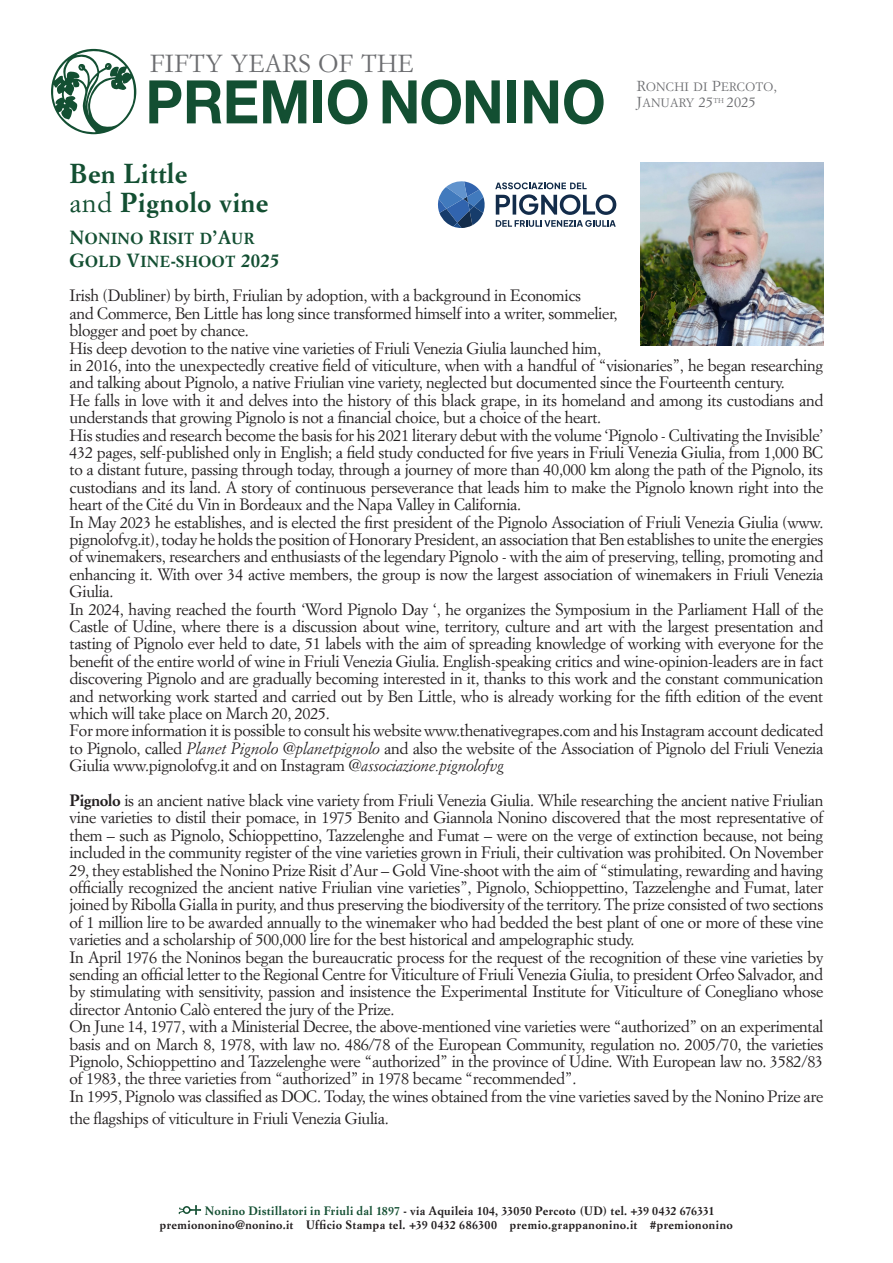
<style>
.page{position:relative;width:893px;height:1263px;background:#fff}
.page>*{position:absolute;margin:0;border:0;box-sizing:border-box;transform-origin:0 0}
.t1{font:700 27px "Simoncini Garamond Std";letter-spacing:.02em;color:#134f32}
.Normale{font:24.3px "Simoncini Garamond Std";letter-spacing:.02em;color:#6c6d70}
.t2{font:16.2px/17.4px "Simoncini Garamond Std";letter-spacing:-.02em;color:#231f20;text-align:justify}
.t3{font:15.75px "Simoncini Garamond Std Bold SC840";letter-spacing:.025em;color:#134f32}
.Normale-2{font:14.25px "Simoncini Garamond Std SC840";letter-spacing:.02em;color:#6c6d70}
.t4{font:700 12px "Simoncini Garamond Std";letter-spacing:.03em;color:#231f20}
.Normale-3{font:12px "Simoncini Garamond Std SC840";letter-spacing:.025em;color:#6c6d70}
.s1{font-size:14.25px}
.s2{font-size:12px}
.s3{font-weight:400}
.s4{font-size:18.75px}
.s5{font-style:italic}
.s6{font-weight:700}
.s7{color:#134f32}
</style>
<div class="page">
<svg style="left:178px;top:1205px;width:23px;height:10px"></svg>
<svg style="left:495px;top:182px;width:121px;height:45px"></svg>
<svg style="left:438px;top:181px;width:47px;height:47px"></svg>
<img style="left:640px;top:163px;width:183px;height:183px">
<svg style="left:51px;top:49px;width:85px;height:85px"></svg>
<svg style="left:149px;top:80px;width:32px;height:43px"></svg>
<svg style="left:187px;top:80px;width:34px;height:43px"></svg>
<svg style="left:227px;top:80px;width:30px;height:43px"></svg>
<svg style="left:263px;top:80px;width:43px;height:43px"></svg>
<div style="left:313px;top:80px;width:9px;height:43px;background:#134f32"></div>
<svg style="left:328px;top:79px;width:39px;height:45px"></svg>
<svg style="left:383px;top:79px;width:117px;height:45px"></svg>
<div style="left:508px;top:80px;width:8px;height:43px;background:#134f32"></div>
<svg style="left:524px;top:80px;width:34px;height:43px"></svg>
<svg style="left:564px;top:79px;width:40px;height:45px"></svg>
<p class="Normale" style="left:150px;top:49px;width:265px">FIFTY YEARS OF THE</p>
<p class="Normale-3" style="left:637px;top:80px;width:142px"><span class="s1">R</span>ONCHI DI <span class="s1">P</span>ERCOTO<span class="s1">,</span></p>
<p class="Normale-2" style="left:637px;top:94px;width:121px">J<span class="s2">ANUARY</span> 25<sup>TH</sup> 2025</p>
<p class="t1" style="left:70px;top:157px;width:119px">Ben Little</p>
<p class="t1" style="left:70px;top:185px;width:200px"><span class="s3">and</span> Pignolo vine</p>
<p class="t3" style="left:70px;top:229px;width:186px"><span class="s4">N</span>ONINO <span class="s4">R</span>ISIT D<span class="s4">’A</span>UR</p>
<p class="t3" style="left:70px;top:251px;width:211px"><span class="s4">G</span>OLD <span class="s4">V</span>INE<span class="s4">-</span>SHOOT <span class="s4">2025</span></p>
<p class="t2" style="left:70px;top:287px;width:513px">Irish (Dubliner) by birth, Friulian by adoption, with a background in Economics</p>
<p class="t2" style="left:70px;top:304px;width:549px">and Commerce, Ben Little has long since transformed himself into a writer, sommelier,</p>
<p class="t2" style="left:70px;top:321px;width:181px">blogger and poet by chance.</p>
<p class="t2" style="left:70px;top:339px;width:533px">His deep devotion to the native vine varieties of Friuli Venezia Giulia launched him,</p>
<p class="t2" style="left:70px;top:356px;width:755px">in 2016, into the unexpectedly creative field of viticulture, when with a handful of “visionaries”, he began researching and talking about Pignolo, a native Friulian vine variety, neglected but documented since the Fourteenth century.</p>
<p class="t2" style="left:70px;top:391px;width:755px">He falls in love with it and delves into the history of this black grape, in its homeland and among its custodians and understands that growing Pignolo is not a financial choice, but a choice of the heart.</p>
<p class="t2" style="left:70px;top:426px;width:755px">His studies and research become the basis for his 2021 literary debut with the volume ‘Pignolo - Cultivating the Invisible’ 432 pages, self-published only in English; a field study conducted for five years in Friuli Venezia Giulia, from 1,000 BC to a distant future, passing through today, through a journey of more than 40,000 km along the path of the Pignolo, its custodians and its land. A story of continuous perseverance that leads him to make the Pignolo known right into the heart of the Cité du Vin in Bordeaux and the Napa Valley in California.</p>
<p class="t2" style="left:70px;top:513px;width:755px">In May 2023 he establishes, and is elected the first president of the Pignolo Association of Friuli Venezia Giulia (www. pignolofvg.it), today he holds the position of Honorary President, an association that Ben establishes to unite the energies of winemakers, researchers and enthusiasts of the legendary Pignolo - with the aim of preserving, telling, promoting and enhancing it. With over 34 active members, the group is now the largest association of winemakers in Friuli Venezia Giulia.</p>
<p class="t2" style="left:70px;top:600px;width:755px">In 2024, having reached the fourth ‘Word Pignolo Day ‘, he organizes the Symposium in the Parliament Hall of the Castle of Udine, where there is a discussion about wine, territory, culture and art with the largest presentation and tasting of Pignolo ever held to date, 51 labels with the aim of spreading knowledge of working with everyone for the benefit of the entire world of wine in Friuli Venezia Giulia. English-speaking critics and wine-opinion-leaders are in fact discovering Pignolo and are gradually becoming interested in it, thanks to this work and the constant communication and networking work started and carried out by Ben Little, who is already working for the fifth edition of the event which will take place on March 20, 2025.</p>
<p class="t2" style="left:70px;top:722px;width:755px">For more information it is possible to consult his website www.thenativegrapes.com and his Instagram account dedicated to Pignolo, called <span class="s5">Planet Pignolo @planetpignolo</span> and also the website of the Association of Pignolo del Friuli Venezia Giulia www.pignolofvg.it and on Instagram <span class="s5">@associazione.pignolofvg</span></p>
<p class="t2" style="left:70px;top:791px;width:755px"><span class="s6">Pignolo</span> is an ancient native black vine variety from Friuli Venezia Giulia. While researching the ancient native Friulian vine varieties to distil their pomace, in 1975 Benito and Giannola Nonino discovered that the most representative of them – such as Pignolo, Schioppettino, Tazzelenghe and Fumat – were on the verge of extinction because, not being included in the community register of the vine varieties grown in Friuli, their cultivation was prohibited. On November 29, they established the Nonino Prize Risit d’Aur – Gold Vine-shoot with the aim of “stimulating, rewarding and having officially recognized the ancient native Friulian vine varieties”, Pignolo, Schioppettino, Tazzelenghe and Fumat, later joined by Ribolla Gialla in purity, and thus preserving the biodiversity of the territory. The prize consisted of two sections of 1 million lire to be awarded annually to the winemaker who had bedded the best plant of one or more of these vine varieties and a scholarship of 500,000 lire for the best historical and ampelographic study.</p>
<p class="t2" style="left:70px;top:948px;width:755px">In April 1976 the Noninos began the bureaucratic process for the request of the recognition of these vine varieties by sending an official letter to the Regional Centre for Viticulture of Friuli Venezia Giulia, to president Orfeo Salvador, and by stimulating with sensitivity, passion and insistence the Experimental Institute for Viticulture of Conegliano whose director Antonio Calò entered the jury of the Prize.</p>
<p class="t2" style="left:70px;top:1017px;width:755px">On June 14, 1977, with a Ministerial Decree, the above-mentioned vine varieties were “authorized” on an experimental basis and on March 8, 1978, with law no. 486/78 of the European Community, regulation no. 2005/70, the varieties Pignolo, Schioppettino and Tazzelenghe were “authorized” in the province of Udine. With European law no. 3582/83 of 1983, the three varieties from “authorized” in 1978 became “recommended”.</p>
<p class="t2" style="left:70px;top:1085px;width:755px;line-height:21.8px">In 1995, Pignolo was classified as DOC. Today, the wines obtained from the vine varieties saved by the Nonino Prize are the flagships of viticulture in Friuli Venezia Giulia.</p>
<p class="t4" style="left:205px;top:1203px;width:511px"><span class="s7">Nonino Distillatori in Friuli dal 1897</span> - via Aquileia 104, 33050 Percoto (UD) tel. +39 0432 676331</p>
<p class="t4" style="left:160px;top:1218px;width:575px">premiononino@nonino.it Ufficio Stampa tel. +39 0432 686300 premio.grappanonino.it #premiononino</p>
</div>
